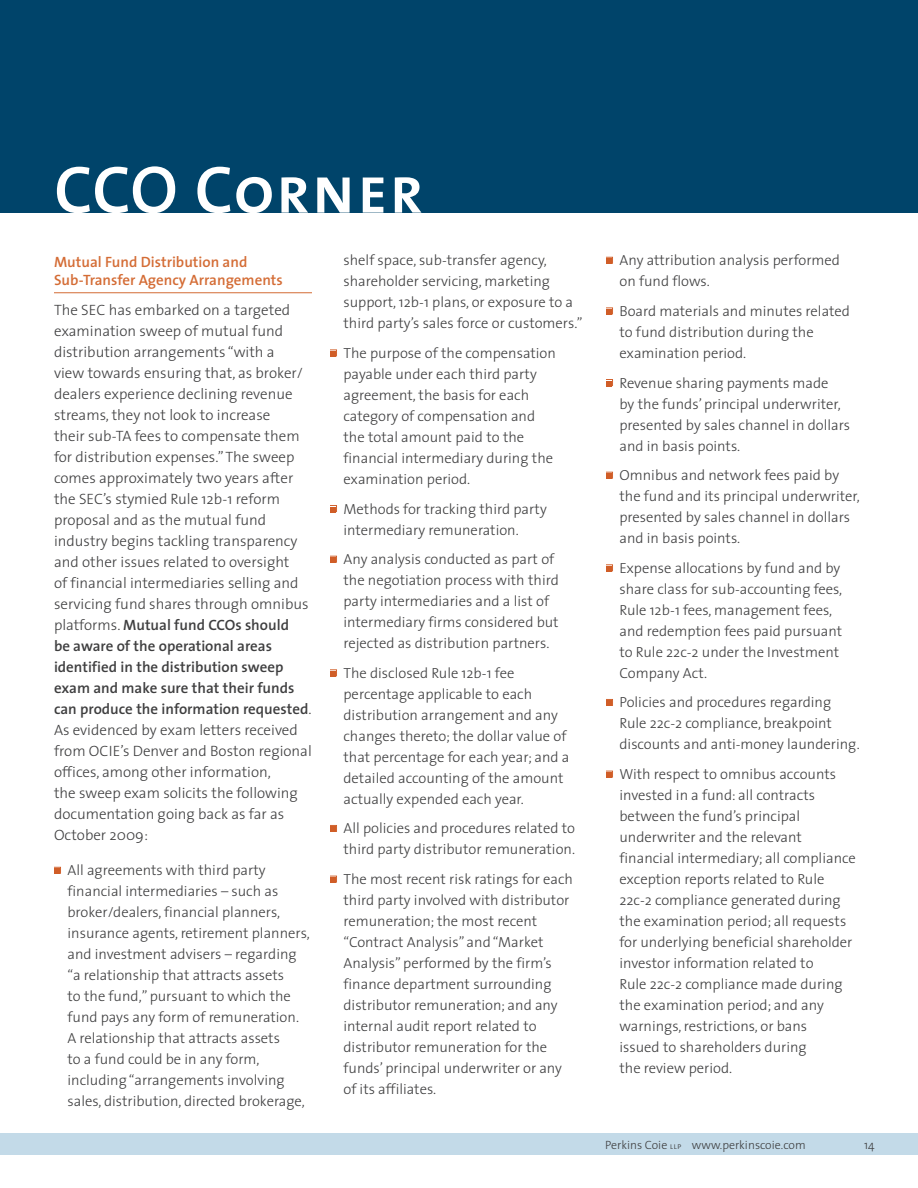
<style>
.page{position:relative;width:918px;height:1188px;background:#fff}
.page>*{position:absolute;margin:0;border:0;box-sizing:border-box;transform-origin:0 0}
.Newsletter_Title{font:67.5px "The Sans Semi Bold Caps";letter-spacing:.015em;color:#fff}
.Body-10_14{font:300 15px/21px "The Sans";color:#3e3e3f}
.Paragraph_Subhead_2{font:600 15px/18px "The Sans";color:#d46c35}
.Bullet{font:300 14.7px/21px "The Sans";color:#3e3e3f}
.t1{font:300 12px "The Sans";color:#3e3e3f}
.s1{font-weight:600}
.s2{font-family:"The Sans Light Caps";font-weight:400;font-size:9px}
</style>
<div class="page">
<div style="left:0;top:1134px;width:918px;height:21px;background:#c3dae8"></div>
<hr style="left:54px;top:293px;width:258px;height:1px;background:#d46c35">
<svg style="left:54px;top:867px;width:7px;height:7px"></svg>
<svg style="left:330px;top:349px;width:7px;height:7px"></svg>
<svg style="left:330px;top:505px;width:7px;height:7px"></svg>
<svg style="left:330px;top:556px;width:7px;height:7px"></svg>
<svg style="left:330px;top:669px;width:7px;height:7px"></svg>
<svg style="left:330px;top:825px;width:7px;height:7px"></svg>
<svg style="left:330px;top:876px;width:7px;height:7px"></svg>
<svg style="left:606px;top:257px;width:7px;height:7px"></svg>
<svg style="left:606px;top:307px;width:7px;height:7px"></svg>
<svg style="left:606px;top:379px;width:7px;height:7px"></svg>
<svg style="left:606px;top:472px;width:7px;height:7px"></svg>
<svg style="left:606px;top:564px;width:7px;height:7px"></svg>
<svg style="left:606px;top:699px;width:7px;height:7px"></svg>
<svg style="left:606px;top:771px;width:7px;height:7px"></svg>
<div style="left:0;top:0;width:918px;height:212px;background:#00446a"></div>
<p class="Newsletter_Title" style="left:54px;top:133px;width:371px">CCO Corner</p>
<p class="Paragraph_Subhead_2" style="left:54px;top:252px;width:230px">Mutual Fund Distribution and<br>Sub-Transfer Agency Arrangements</p>
<p class="Body-10_14" style="left:54px;top:299px;width:259px">The SEC has embarked on a targeted examination sweep of mutual fund distribution arrangements “with a<br>view towards ensuring that, as broker/ dealers experience declining revenue streams, they not look to increase<br>their sub-TA fees to compensate them for distribution expenses.” The sweep comes approximately two years after the SEC’s stymied Rule 12b-1 reform proposal and as the mutual fund industry begins tackling transparency and other issues related to oversight<br>of financial intermediaries selling and servicing fund shares through omnibus platforms. <span class="s1">Mutual fund CCOs should<br>be aware of the operational areas identified in the distribution sweep exam and make sure that their funds can produce the information requested</span>.<br>As evidenced by exam letters received from OCIE’s Denver and Boston regional offices, among other information,<br>the sweep exam solicits the following documentation going back as far as October 2009:</p>
<p class="Bullet" style="left:67px;top:859px;width:244px">All agreements with third party financial intermediaries – such as broker/dealers, financial planners, insurance agents, retirement planners, and investment advisers – regarding “a relationship that attracts assets<br>to the fund,” pursuant to which the fund pays any form of remuneration.<br>A relationship that attracts assets<br>to a fund could be in any form, including “arrangements involving sales, distribution, directed brokerage,</p>
<p class="Bullet" style="left:344px;top:249px;width:241px">shelf space, sub-transfer agency, shareholder servicing, marketing support, 12b-1 plans, or exposure to a third party’s sales force or customers.”</p>
<p class="Bullet" style="left:343px;top:342px;width:214px">The purpose of the compensation payable under each third party agreement, the basis for each category of compensation and the total amount paid to the financial intermediary during the examination period.</p>
<p class="Bullet" style="left:343px;top:498px;width:205px">Methods for tracking third party intermediary remuneration.</p>
<p class="Bullet" style="left:343px;top:548px;width:217px">Any analysis conducted as part of the negotiation process with third party intermediaries and a list of intermediary firms considered but rejected as distribution partners.</p>
<p class="Bullet" style="left:343px;top:662px;width:227px">The disclosed Rule 12b-1 fee percentage applicable to each distribution arrangement and any changes thereto; the dollar value of that percentage for each year; and a detailed accounting of the amount actually expended each year.</p>
<p class="Bullet" style="left:343px;top:818px;width:233px">All policies and procedures related to third party distributor remuneration.</p>
<p class="Bullet" style="left:343px;top:868px;width:231px">The most recent risk ratings for each third party involved with distributor remuneration; the most recent “Contract Analysis” and “Market Analysis” performed by the firm’s finance department surrounding distributor remuneration; and any internal audit report related to distributor remuneration for the funds’ principal underwriter or any of its affiliates.</p>
<p class="Bullet" style="left:619px;top:249px;width:222px">Any attribution analysis performed on fund flows.</p>
<p class="Bullet" style="left:619px;top:300px;width:232px">Board materials and minutes related to fund distribution during the examination period.</p>
<p class="Bullet" style="left:619px;top:372px;width:232px">Revenue sharing payments made<br>by the funds’ principal underwriter, presented by sales channel in dollars and in basis points.</p>
<p class="Bullet" style="left:619px;top:464px;width:242px">Omnibus and network fees paid by the fund and its principal underwriter, presented by sales channel in dollars and in basis points.</p>
<p class="Bullet" style="left:619px;top:557px;width:224px">Expense allocations by fund and by share class for sub-accounting fees,<br>Rule 12b-1 fees, management fees, and redemption fees paid pursuant to Rule 22c-2 under the Investment<br>Company Act.</p>
<p class="Bullet" style="left:619px;top:692px;width:242px">Policies and procedures regarding<br>Rule 22c-2 compliance, breakpoint discounts and anti-money laundering.</p>
<p class="Bullet" style="left:619px;top:763px;width:238px">With respect to omnibus accounts invested in a fund: all contracts between the fund’s principal underwriter and the relevant financial intermediary; all compliance exception reports related to Rule 22c-2 compliance generated during the examination period; all requests for underlying beneficial shareholder investor information related to<br>Rule 22c-2 compliance made during the examination period; and any warnings, restrictions, or bans<br>issued to shareholders during<br>the review period.</p>
<p class="t1" style="left:605px;top:1135px;width:202px">Perkins Coie <span class="s2">llp</span> www.perkinscoie.com</p>
<p class="t1" style="left:864px;top:1135px;width:12px">14</p>
</div>
